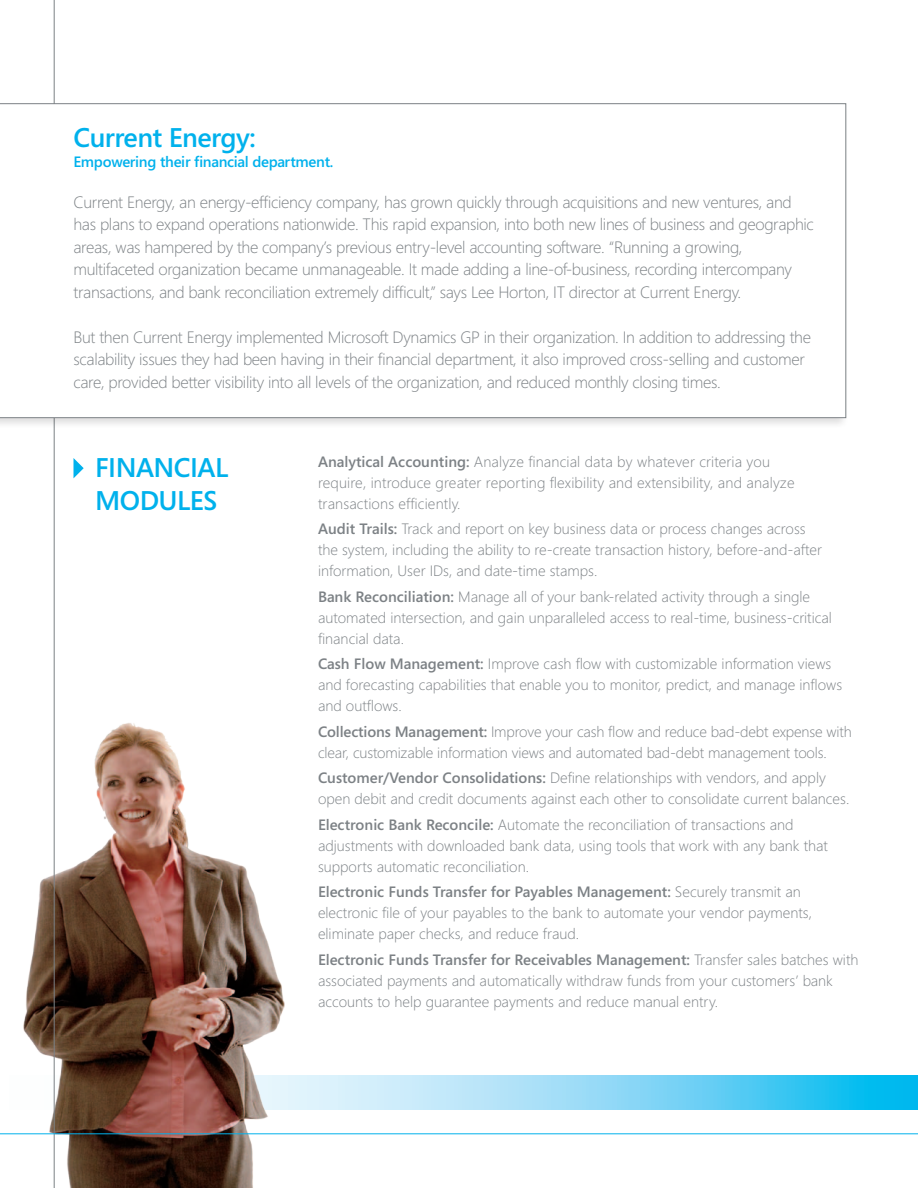
<style>
.page{position:relative;width:918px;height:1188px;background:#fff}
.page>*{position:absolute;margin:0;border:0;box-sizing:border-box;transform-origin:0 0}
.t1{font:600 27px/33px "Segoe";letter-spacing:-.02em;color:#00b1ec}
.t2{font:300 16.5px/22.5px "Segoe";letter-spacing:-.02em;color:#7c8185}
.t3{font:300 15px/21px "Segoe";color:#7c8185}
.t4{font:600 15px "Segoe";letter-spacing:-.02em;color:#00b1ec}
.s1{font-weight:600}
</style>
<div class="page">
<img style="left:284px;top:1075px;width:634px;height:34px">
<img style="left:23px;top:722px;width:261px;height:466px">
<hr style="left:54px;top:0;width:1px;height:1188px;background:#7c8185">
<div style="left:0;top:101px;width:848px;height:328px;background:#231f20;opacity:.15"></div>
<svg style="left:0;top:104px;width:846px;height:314px"></svg>
<svg style="left:74px;top:458px;width:10px;height:20px"></svg>
<hr style="left:0;top:1134px;width:918px;height:1px;background:#00b1ec">
<h1 class="t1" style="left:74px;top:122px;width:184px">Current Energy:</h1>
<p class="t4" style="left:74px;top:153px;width:261px">Empowering their financial department.</p>
<p class="t2" style="left:74px;top:191px;width:742px">Current Energy, an energy-efficiency company, has grown quickly through acquisitions and new ventures, and has plans to expand operations nationwide. This rapid expansion, into both new lines of business and geographic areas, was hampered by the company’s previous entry-level accounting software. “Running a growing, multifaceted organization became unmanageable. It made adding a line-of-business, recording intercompany transactions, and bank reconciliation extremely difficult,” says Lee Horton, IT director at Current Energy.</p>
<p class="t2" style="left:74px;top:326px;width:739px">But then Current Energy implemented Microsoft Dynamics GP in their organization. In addition to addressing the scalability issues they had been having in their financial department, it also improved cross-selling and customer care, provided better visibility into all levels of the organization, and reduced monthly closing times.</p>
<h1 class="t1" style="left:95px;top:451px;width:135px">Financial<br>Modules</h1>
<p class="t3" style="left:318px;top:451px;width:478px"><span class="s1">Analytical Accounting:</span> Analyze financial data by whatever criteria you require, introduce greater reporting flexibility and extensibility, and analyze transactions efficiently.</p>
<p class="t3" style="left:318px;top:519px;width:505px"><span class="s1">Audit Trails:</span> Track and report on key business data or process changes across the system, including the ability to re-create transaction history, before-and-after information, User IDs, and date-time stamps.</p>
<p class="t3" style="left:318px;top:586px;width:515px"><span class="s1">Bank Reconciliation:</span> Manage all of your bank-related activity through a single automated intersection, and gain unparalleled access to real-time, business-critical financial data.</p>
<p class="t3" style="left:318px;top:654px;width:526px"><span class="s1">Cash Flow Management:</span> Improve cash flow with customizable information views and forecasting capabilities that enable you to monitor, predict, and manage inflows and outflows.</p>
<p class="t3" style="left:318px;top:721px;width:535px"><span class="s1">Collections Management:</span> Improve your cash flow and reduce bad-debt expense with clear, customizable information views and automated bad-debt management tools.</p>
<p class="t3" style="left:318px;top:768px;width:533px"><span class="s1">Customer/Vendor Consolidations:</span> Define relationships with vendors, and apply open debit and credit documents against each other to consolidate current balances.</p>
<p class="t3" style="left:318px;top:814px;width:512px"><span class="s1">Electronic Bank Reconcile:</span> Automate the reconciliation of transactions and adjustments with downloaded bank data, using tools that work with any bank that supports automatic reconciliation.</p>
<p class="t3" style="left:318px;top:882px;width:496px"><span class="s1">Electronic Funds Transfer for Payables Management:</span> Securely transmit an electronic file of your payables to the bank to automate your vendor payments, eliminate paper checks, and reduce fraud.</p>
<p class="t3" style="left:318px;top:949px;width:542px"><span class="s1">Electronic Funds Transfer for Receivables Management:</span> Transfer sales batches with associated payments and automatically withdraw funds from your customers’ bank accounts to help guarantee payments and reduce manual entry.</p>
</div>
